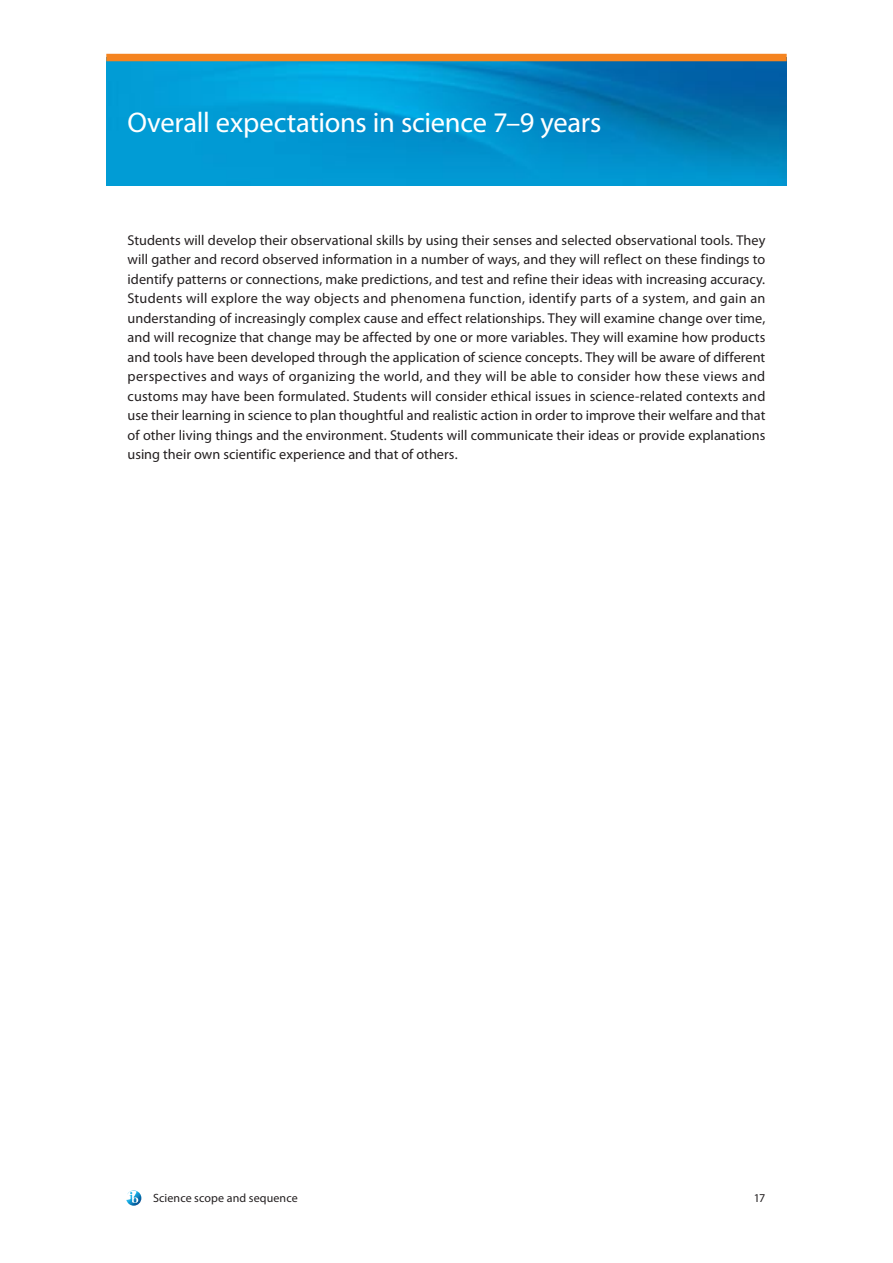
<style>
.page{position:relative;width:893px;height:1263px;background:#fff}
.page>*{position:absolute;margin:0;border:0;box-sizing:border-box;transform-origin:0 0}
.t1{font:28.5px "Myriad Pro";letter-spacing:-.01em;color:#fff}
.t2{font:14.25px/19.5px "Myriad Pro";letter-spacing:.005em;color:#231f20;text-align:justify}
.t3{font:12px "Myriad Pro";letter-spacing:.01em;color:#231f20}
</style>
<div class="page">
<svg style="left:126px;top:1190px;width:15px;height:16px"></svg>
<img style="left:106px;top:61px;width:681px;height:124px">
<div style="left:106px;top:54px;width:681px;height:7px;background:#f58420"></div>
<h1 class="t1" style="left:128px;top:105px;width:475px">Overall expectations in science 7–9 years</h1>
<p class="t2" style="left:128px;top:230px;width:639px">Students will develop their observational skills by using their senses and selected observational tools. They will gather and record observed information in a number of ways, and they will reflect on these findings to identify patterns or connections, make predictions, and test and refine their ideas with increasing accuracy.<br>Students will explore the way objects and phenomena function, identify parts of a system, and gain an understanding of increasingly complex cause and effect relationships. They will examine change over time, and will recognize that change may be affected by one or more variables. They will examine how products and tools have been developed through the application of science concepts. They will be aware of different perspectives and ways of organizing the world, and they will be able to consider how these views and customs may have been formulated. Students will consider ethical issues in science-related contexts and use their learning in science to plan thoughtful and realistic action in order to improve their welfare and that of other living things and the environment. Students will communicate their ideas or provide explanations using their own scientific experience and that of others.</p>
<p class="t3" style="left:153px;top:1190px;width:146px">Science scope and sequence</p>
<p class="t3" style="left:754px;top:1190px;width:13px">17</p>
</div>
